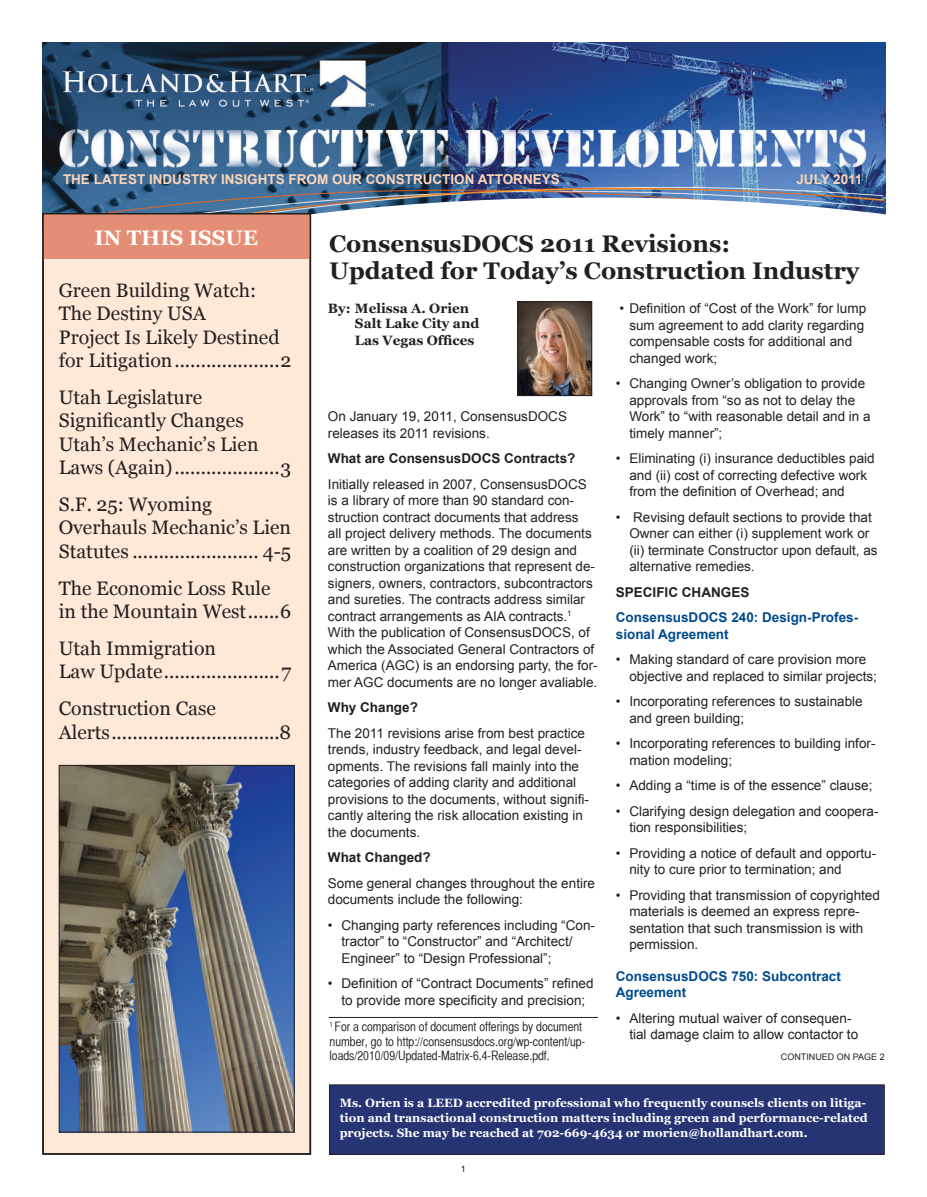
<style>
.page{position:relative;width:927px;height:1197px;background:#fff}
.page>*{position:absolute;margin:0;border:0;box-sizing:border-box;transform-origin:0 0}
.t1{font:700 24px/27px "Georgia";color:#231f20}
.t2{font:700 21px "Georgia";color:#fff}
.In_This_Issue_Leader{font:19.5px/23.4px "Georgia";color:#231f20}
._0p6_Secondary_Leadi{font:13.5px/16.5px "Arial";color:#231f20}
._0p6_Secondary_Leadi-2{font:700 13.5px/16.5px "Arial";color:#004b8e}
._0p6_Secondary_Leadi-3{font:700 13.5px "Arial";color:#231f20}
.t3{font:700 13.5px "Arial";color:#fdd4b8}
._25_tab_with_0p6_se{font:700 13.5px/16.5px "Georgia";color:#231f20}
._25_Byline_indent2{font:700 13.5px "Georgia";color:#231f20}
._25_tab_with_0p6_se-2{font:12.75px/14.2px "Helvetica CY Plain";color:#231f20}
.t4{font:700 12px/15px "Georgia";color:#fff}
.t5{font:9px "Arial";color:#231f20}
</style>
<div class="page">
<img style="left:42px;top:43px;width:843px;height:155px">
<svg style="left:42px;top:198px;width:844px;height:351px"></svg>
<div style="left:43px;top:214px;width:267px;height:940px;background:#fee8d8"></div>
<div style="left:43px;top:213px;width:267px;height:46px;background:#e48f75"></div>
<div style="left:42px;top:213px;width:269px;height:942px;border:2px solid #231f20"></div>
<div style="left:329px;top:1085px;width:555px;height:69px;background:#273474"></div>
<div style="left:329px;top:1084px;width:556px;height:71px;border:1px solid #231f20"></div>
<img style="left:61px;top:767px;width:232px;height:363px">
<div style="left:59px;top:765px;width:236px;height:367px;border:1px solid #231f20"></div>
<img style="left:520px;top:304px;width:70px;height:90px">
<div style="left:518px;top:302px;width:74px;height:94px;border:1px solid #231f20"></div>
<hr style="left:329px;top:1017px;width:269px;height:1px;background:#231f20">
<p class="t3" style="left:63px;top:170px;width:498px">THE LATEST INDUSTRY INSIGHTS FROM OUR CONSTRUCTION ATTORNEYS</p>
<p class="t3" style="left:796px;top:170px;width:68px">JULY 2011</p>
<p class="t2" style="left:95px;top:226px;width:165px">IN THIS ISSUE</p>
<p class="In_This_Issue_Leader" style="left:59px;top:278px;width:234px">Green Building Watch:<br>The Destiny USA<br>Project Is Likely Destined for Litigation....................2</p>
<p class="In_This_Issue_Leader" style="left:59px;top:385px;width:234px">Utah Legislature<br>Significantly Changes<br>Utah’s Mechanic’s Lien<br>Laws (Again)....................3</p>
<p class="In_This_Issue_Leader" style="left:59px;top:492px;width:234px">S.F. 25: Wyoming<br>Overhauls Mechanic’s Lien<br>Statutes ........................ 4-5</p>
<p class="In_This_Issue_Leader" style="left:59px;top:576px;width:234px">The Economic Loss Rule in the Mountain West......6</p>
<p class="In_This_Issue_Leader" style="left:59px;top:636px;width:234px">Utah Immigration<br>Law Update......................7</p>
<p class="In_This_Issue_Leader" style="left:59px;top:697px;width:234px">Construction Case<br>Alerts................................8</p>
<p class="t1" style="left:329px;top:230px;width:532px">ConsensusDOCS 2011 Revisions:<br>Updated for Today’s Construction Industry</p>
<p class="_25_Byline_indent2" style="left:328px;top:301px;width:143px">By: Melissa A. Orien</p>
<p class="_25_tab_with_0p6_se" style="left:355px;top:315px;width:126px">Salt Lake City and<br>Las Vegas Offices</p>
<p class="_0p6_Secondary_Leadi" style="left:328px;top:409px;width:241px">On January 19, 2011, ConsensusDOCS releases its 2011 revisions.</p>
<p class="_0p6_Secondary_Leadi-3" style="left:328px;top:450px;width:249px">What are ConsensusDOCS Contracts?</p>
<p class="_0p6_Secondary_Leadi" style="left:328px;top:476px;width:271px">Initially released in 2007, ConsensusDOCS is a library of more than 90 standard con&shy;struction contract documents that address<br>all project delivery methods. The documents are written by a coalition of 29 design and construction organizations that represent de&shy;signers, owners, contractors, subcontractors and sureties. The contracts address similar contract arrangements as AIA contracts.<sup>1<br></sup>With the publication of ConsensusDOCS, of which the Associated General Contractors of America (AGC) is an endorsing party, the for&shy;mer AGC documents are no longer avaliable.</p>
<p class="_0p6_Secondary_Leadi-3" style="left:328px;top:699px;width:92px">Why Change?</p>
<p class="_0p6_Secondary_Leadi" style="left:328px;top:725px;width:263px">The 2011 revisions arise from best practice trends, industry feedback, and legal devel&shy;opments. The revisions fall mainly into the categories of adding clarity and additional provisions to the documents, without signifi&shy;cantly altering the risk allocation existing in the documents.</p>
<p class="_0p6_Secondary_Leadi-3" style="left:328px;top:849px;width:104px">What Changed?</p>
<p class="_0p6_Secondary_Leadi" style="left:328px;top:875px;width:269px">Some general changes throughout the entire documents include the following:</p>
<p class="_0p6_Secondary_Leadi" style="left:341px;top:917px;width:255px;text-indent:-14px">• Changing party references including “Con&shy;tractor” to “Constructor” and “Architect/<br>Engineer” to “Design Professional”;</p>
<p class="_0p6_Secondary_Leadi" style="left:328px;top:976px;width:267px;text-align:center">• Definition of “Contract Documents” refined to provide more specificity and precision;</p>
<p class="_25_tab_with_0p6_se-2" style="left:330px;top:1020px;width:257px"><sup>1</sup> For a comparison of document offerings by document number, go to http://consensusdocs.org/wp-content/up&shy;loads/2010/09/Updated-Matrix-6.4-Release.pdf.</p>
<p class="_0p6_Secondary_Leadi" style="left:629px;top:300px;width:238px;text-indent:-10px">• Definition of “Cost of the Work” for lump sum agreement to add clarity regarding compensable costs for additional and changed work;</p>
<p class="_0p6_Secondary_Leadi" style="left:629px;top:375px;width:243px;text-indent:-14px">• Changing Owner’s obligation to provide approvals from “so as not to delay the Work” to “with reasonable detail and in a timely manner”;</p>
<p class="_0p6_Secondary_Leadi" style="left:629px;top:450px;width:247px;text-indent:-14px">• Eliminating (i) insurance deductibles paid and (ii) cost of correcting defective work from the definition of Overhead; and</p>
<p class="_0p6_Secondary_Leadi" style="left:629px;top:509px;width:250px;text-indent:-14px">• Revising default sections to provide that Owner can either (i) supplement work or (ii) terminate Constructor upon default, as alternative remedies.</p>
<p class="_0p6_Secondary_Leadi-3" style="left:616px;top:583px;width:135px">SPECIFIC CHANGES</p>
<p class="_0p6_Secondary_Leadi-2" style="left:616px;top:609px;width:244px">ConsensusDOCS 240: Design-Profes&shy;sional Agreement</p>
<p class="_0p6_Secondary_Leadi" style="left:629px;top:651px;width:249px;text-indent:-14px">• Making standard of care provision more objective and replaced to similar projects;</p>
<p class="_0p6_Secondary_Leadi" style="left:629px;top:693px;width:235px;text-indent:-14px">• Incorporating references to sustainable and green building;</p>
<p class="_0p6_Secondary_Leadi" style="left:629px;top:735px;width:248px;text-indent:-14px">• Incorporating references to building infor&shy;mation modeling;</p>
<p class="_0p6_Secondary_Leadi" style="left:616px;top:777px;width:258px">• Adding a “time is of the essence” clause;</p>
<p class="_0p6_Secondary_Leadi" style="left:629px;top:803px;width:251px;text-indent:-14px">• Clarifying design delegation and coopera&shy;tion responsibilities;</p>
<p class="_0p6_Secondary_Leadi" style="left:629px;top:845px;width:248px;text-indent:-14px">• Providing a notice of default and opportu&shy;nity to cure prior to termination; and</p>
<p class="_0p6_Secondary_Leadi" style="left:629px;top:887px;width:252px;text-indent:-14px">• Providing that transmission of copyrighted materials is deemed an express repre&shy;sentation that such transmission is with permission.</p>
<p class="_0p6_Secondary_Leadi-2" style="left:616px;top:968px;width:227px">ConsensusDOCS 750: Subcontract<br>Agreement</p>
<p class="_0p6_Secondary_Leadi" style="left:629px;top:1010px;width:230px;text-indent:-14px">• Altering mutual waiver of consequen&shy;tial damage claim to allow contactor to</p>
<p class="t5" style="left:781px;top:1051px;width:105px">CONTINUED ON PAGE 2</p>
<p class="t4" style="left:340px;top:1096px;width:530px">Ms. Orien is a LEED accredited professional who frequently counsels clients on litiga&shy;tion and transactional construction matters including green and performance-related projects. She may be reached at 702-669-4634 or morien@hollandhart.com.</p>
<p class="t5" style="left:461px;top:1162px;width:7px">1</p>
</div>
